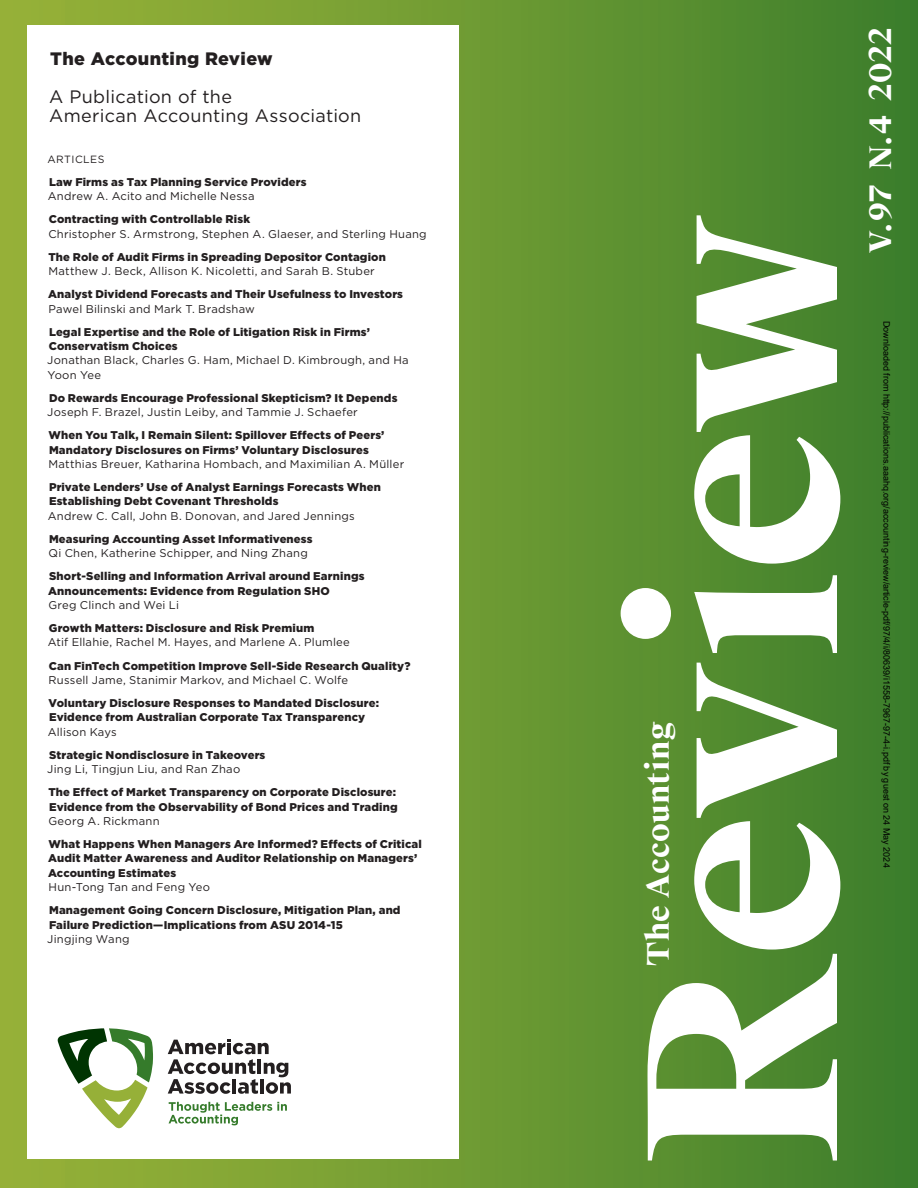
<style>
.page{position:relative;width:918px;height:1188px;background:#fff}
.page>*{position:absolute;margin:0;border:0;box-sizing:border-box;transform-origin:0 0}
.t1{font:700 30px "Suisse Works";letter-spacing:.01em;color:#fff}
.t2{font:18px/19.5px "Gotham";letter-spacing:.015em;color:#231f20}
.t3{font:900 18px "Gotham";letter-spacing:.02em;color:#231f20}
.t4{font:900 11.25px/14.2px "Gotham";letter-spacing:.015em;color:#231f20}
.t5{font:11.25px/14.2px "Gotham";letter-spacing:.02em;color:#231f20}
.t6{font:10.5px "Gotham";letter-spacing:.045em;color:#231f20}
.t7{font:9px "Arial";color:#000}
</style>
<div class="page">
<div style="left:0;top:0;width:918px;height:1188px;background:linear-gradient(to right,#9cb439,#3f802d)"></div>
<div style="left:27px;top:26px;width:432px;height:1134px;background:#fff"></div>
<svg style="left:621px;top:215px;width:219px;height:946px"></svg>
<svg style="left:58px;top:1028px;width:95px;height:100px"></svg>
<svg style="left:168px;top:1039px;width:123px;height:55px"></svg>
<svg style="left:169px;top:1102px;width:118px;height:23px"></svg>
<h2 class="t3" style="left:50px;top:46px;width:224px">The Accounting Review</h2>
<h2 class="t2" style="left:49px;top:86px;width:314px">A Publication of the<br>American Accounting Association</h2>
<p class="t6" style="left:48px;top:152px;width:58px">ARTICLES</p>
<p class="t4" style="left:49px;top:175px;width:259px">Law Firms as Tax Planning Service Providers</p>
<p class="t5" style="left:48px;top:189px;width:208px">Andrew A. Acito and Michelle Nessa</p>
<p class="t4" style="left:49px;top:212px;width:203px">Contracting with Controllable Risk</p>
<p class="t5" style="left:48px;top:226px;width:380px">Christopher S. Armstrong, Stephen A. Glaeser, and Sterling Huang</p>
<p class="t4" style="left:48px;top:250px;width:339px">The Role of Audit Firms in Spreading Depositor Contagion</p>
<p class="t5" style="left:49px;top:264px;width:328px">Matthew J. Beck, Allison K. Nicoletti, and Sarah B. Stuber</p>
<p class="t4" style="left:48px;top:287px;width:357px">Analyst Dividend Forecasts and Their Usefulness to Investors</p>
<p class="t5" style="left:49px;top:301px;width:208px">Pawel Bilinski and Mark T. Bradshaw</p>
<p class="t4" style="left:49px;top:325px;width:323px">Legal Expertise and the Role of Litigation Risk in Firms’<br>Conservatism Choices</p>
<p class="t5" style="left:47px;top:353px;width:363px">Jonathan Black, Charles G. Ham, Michael D. Kimbrough, and Ha<br>Yoon Yee</p>
<p class="t4" style="left:49px;top:391px;width:350px">Do Rewards Encourage Professional Skepticism? It Depends</p>
<p class="t5" style="left:47px;top:405px;width:312px">Joseph F. Brazel, Justin Leiby, and Tammie J. Schaefer</p>
<p class="t4" style="left:49px;top:428px;width:337px">When You Talk, I Remain Silent: Spillover Effects of Peers’<br>Mandatory Disclosures on Firms’ Voluntary Disclosures</p>
<p class="t5" style="left:49px;top:457px;width:357px">Matthias Breuer, Katharina Hombach, and Maximilian A. Müller</p>
<p class="t4" style="left:49px;top:480px;width:334px">Private Lenders’ Use of Analyst Earnings Forecasts When<br>Establishing Debt Covenant Thresholds</p>
<p class="t5" style="left:48px;top:508px;width:309px">Andrew C. Call, John B. Donovan, and Jared Jennings</p>
<p class="t4" style="left:49px;top:532px;width:265px">Measuring Accounting Asset Informativeness</p>
<p class="t5" style="left:48px;top:546px;width:261px">Qi Chen, Katherine Schipper, and Ning Zhang</p>
<p class="t4" style="left:48px;top:569px;width:318px">Short-Selling and Information Arrival around Earnings<br>Announcements: Evidence from Regulation SHO</p>
<p class="t5" style="left:48px;top:598px;width:132px">Greg Clinch and Wei Li</p>
<p class="t4" style="left:49px;top:621px;width:267px">Growth Matters: Disclosure and Risk Premium</p>
<p class="t5" style="left:48px;top:635px;width:304px">Atif Ellahie, Rachel M. Hayes, and Marlene A. Plumlee</p>
<p class="t4" style="left:49px;top:658px;width:363px">Can FinTech Competition Improve Sell-Side Research Quality?</p>
<p class="t5" style="left:49px;top:673px;width:301px">Russell Jame, Stanimir Markov, and Michael C. Wolfe</p>
<p class="t4" style="left:49px;top:696px;width:332px">Voluntary Disclosure Responses to Mandated Disclosure:<br>Evidence from Australian Corporate Tax Transparency</p>
<p class="t5" style="left:48px;top:724px;width:70px">Allison Kays</p>
<p class="t4" style="left:49px;top:748px;width:218px">Strategic Nondisclosure in Takeovers</p>
<p class="t5" style="left:47px;top:762px;width:194px">Jing Li, Tingjun Liu, and Ran Zhao</p>
<p class="t4" style="left:48px;top:785px;width:351px">The Effect of Market Transparency on Corporate Disclosure:<br>Evidence from the Observability of Bond Prices and Trading</p>
<p class="t5" style="left:48px;top:814px;width:113px">Georg A. Rickmann</p>
<p class="t4" style="left:48px;top:837px;width:375px">What Happens When Managers Are Informed? Effects of Critical<br>Audit Matter Awareness and Auditor Relationship on Managers’<br>Accounting Estimates</p>
<p class="t5" style="left:49px;top:880px;width:163px">Hun-Tong Tan and Feng Yeo</p>
<p class="t4" style="left:49px;top:903px;width:353px">Management Going Concern Disclosure, Mitigation Plan, and<br>Failure Prediction—Implications from ASU 2014-15</p>
<p class="t5" style="left:47px;top:931px;width:84px">Jingjing Wang</p>
<h1 class="t1" style="left:640px;top:966px;width:246px;rotate:-90deg">The Accounting</h1>
<h1 class="t1" style="left:862px;top:253px;width:228px;rotate:-90deg">V.97 N.4 2022</h1>
<p class="t7" style="left:890px;top:321px;width:549px;rotate:90deg">Downloaded from http://publications.aaahq.org/accounting-review/article-pdf/97/4/i/80639/i1558-7967-97-4-i.pdf by guest on 24 May 2024</p>
</div>
